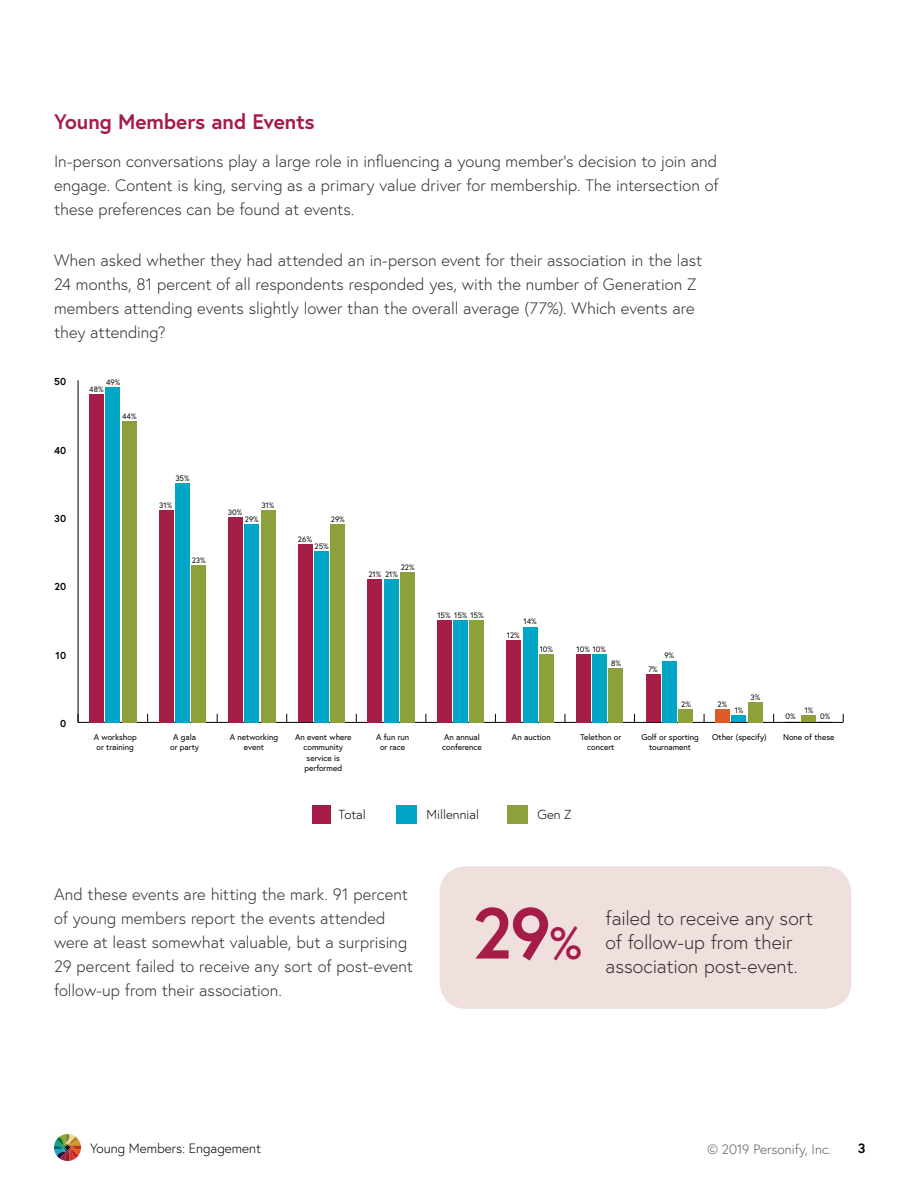
<style>
.page{position:relative;width:918px;height:1188px;background:#fff}
.page>*{position:absolute;margin:0;border:0;box-sizing:border-box;transform-origin:0 0}
.t1{font:700 72px "Europa";color:#a51d47}
.t2{font:700 21px "Europa";letter-spacing:-.005em;color:#a51d47}
.t3{font:300 19.5px/24px "Europa";letter-spacing:-.005em;color:#2f2e2e}
.t4{font:300 16.5px/24px "Europa";color:#2f2e2e}
.t5{font:300 13.5px "Europa";color:#000}
.t6{font:300 13.5px "Europa";color:#58595b}
.t7{font:700 13.5px "Europa";color:#000}
.t8{font:300 13.05px "Europa";color:#000}
.t9{font:700 10.05px "Europa";color:#000}
.t10{font:8.4px/10.1px "Europa";color:#000;text-align:center}
.t11{font:7.8px "Europa";color:#000}
.s1{font-size:45px}
</style>
<div class="page">
<svg style="left:54px;top:1134px;width:27px;height:27px"></svg>
<hr style="left:78px;top:722px;width:765px;height:1px;background:#000">
<hr style="left:78px;top:380px;width:1px;height:342px;background:#000">
<div style="left:122px;top:421px;width:14px;height:301px;background:#8da13b"></div>
<div style="left:191px;top:565px;width:15px;height:157px;background:#8da13b"></div>
<div style="left:261px;top:510px;width:14px;height:212px;background:#8da13b"></div>
<div style="left:330px;top:524px;width:15px;height:198px;background:#8da13b"></div>
<div style="left:400px;top:572px;width:15px;height:150px;background:#8da13b"></div>
<div style="left:470px;top:620px;width:14px;height:102px;background:#8da13b"></div>
<div style="left:539px;top:654px;width:15px;height:68px;background:#8da13b"></div>
<div style="left:609px;top:668px;width:14px;height:54px;background:#8da13b"></div>
<div style="left:678px;top:709px;width:15px;height:13px;background:#8da13b"></div>
<div style="left:748px;top:702px;width:14px;height:20px;background:#8da13b"></div>
<div style="left:106px;top:387px;width:14px;height:335px;background:#00a6c6"></div>
<div style="left:175px;top:483px;width:15px;height:239px;background:#00a6c6"></div>
<div style="left:245px;top:524px;width:14px;height:198px;background:#00a6c6"></div>
<div style="left:314px;top:551px;width:15px;height:171px;background:#00a6c6"></div>
<div style="left:384px;top:579px;width:14px;height:143px;background:#00a6c6"></div>
<div style="left:453px;top:620px;width:15px;height:102px;background:#00a6c6"></div>
<div style="left:523px;top:627px;width:14px;height:95px;background:#00a6c6"></div>
<div style="left:592px;top:654px;width:15px;height:68px;background:#00a6c6"></div>
<div style="left:662px;top:661px;width:15px;height:61px;background:#00a6c6"></div>
<div style="left:732px;top:716px;width:14px;height:6px;background:#00a6c6"></div>
<div style="left:801px;top:716px;width:15px;height:6px;background:#8da13b"></div>
<div style="left:89px;top:394px;width:15px;height:328px;background:#a51e47"></div>
<div style="left:159px;top:510px;width:14px;height:212px;background:#a51e47"></div>
<div style="left:228px;top:517px;width:15px;height:205px;background:#a51e47"></div>
<div style="left:298px;top:545px;width:15px;height:177px;background:#a51e47"></div>
<div style="left:368px;top:579px;width:14px;height:143px;background:#a51e47"></div>
<div style="left:437px;top:620px;width:15px;height:102px;background:#a51e47"></div>
<div style="left:507px;top:640px;width:14px;height:82px;background:#a51e47"></div>
<div style="left:576px;top:654px;width:15px;height:68px;background:#a51e47"></div>
<div style="left:646px;top:675px;width:14px;height:47px;background:#a51e47"></div>
<div style="left:715px;top:709px;width:15px;height:13px;background:#df5b26"></div>
<div style="left:312px;top:805px;width:19px;height:18px;background:#a51d47"></div>
<div style="left:398px;top:805px;width:19px;height:18px;background:#01a5c6"></div>
<div style="left:396px;top:805px;width:19px;height:18px;background:#01a5c6"></div>
<div style="left:509px;top:805px;width:19px;height:18px;background:#8ca13b"></div>
<div style="left:507px;top:805px;width:19px;height:18px;background:#8ca13b"></div>
<div style="left:440px;top:866px;width:411px;height:143px;background:#efe0de;border-radius:27px"></div>
<p class="t2" style="left:54px;top:107px;width:262px">Young Members and Events</p>
<p class="t4" style="left:54px;top:149px;width:666px;text-align:justify">In-person conversations play a large role in influencing a young member’s decision to join and engage. Content is king, serving as a primary value driver for membership. The intersection of these preferences can be found at events.</p>
<p class="t4" style="left:54px;top:248px;width:650px">When asked whether they had attended an in-person event for their association in the last 24 months, 81 percent of all respondents responded yes, with the number of Generation Z members attending events slightly lower than the overall average (77%). Which events are they attending?</p>
<p class="t9" style="left:54px;top:375px;width:13px">50</p>
<p class="t9" style="left:54px;top:443px;width:14px">40</p>
<p class="t9" style="left:54px;top:512px;width:13px">30</p>
<p class="t9" style="left:54px;top:580px;width:13px">20</p>
<p class="t9" style="left:56px;top:648px;width:12px">10</p>
<p class="t9" style="left:60px;top:717px;width:8px">0</p>
<p class="t11" style="left:106px;top:377px;width:16px">49%</p>
<p class="t11" style="left:89px;top:385px;width:16px">48%</p>
<p class="t11" style="left:122px;top:412px;width:16px">44%</p>
<p class="t11" style="left:175px;top:473px;width:16px">35%</p>
<p class="t11" style="left:159px;top:500px;width:14px">31%</p>
<p class="t11" style="left:192px;top:555px;width:15px">23%</p>
<p class="t11" style="left:262px;top:500px;width:14px">31%</p>
<p class="t11" style="left:228px;top:508px;width:16px">30%</p>
<p class="t11" style="left:245px;top:514px;width:15px">29%</p>
<p class="t11" style="left:331px;top:514px;width:15px">29%</p>
<p class="t11" style="left:298px;top:534px;width:15px">26%</p>
<p class="t11" style="left:315px;top:541px;width:16px">25%</p>
<p class="t11" style="left:401px;top:562px;width:15px">22%</p>
<p class="t11" style="left:368px;top:569px;width:31px">21% 21%</p>
<p class="t11" style="left:437px;top:610px;width:48px">15% 15% 15%</p>
<p class="t11" style="left:524px;top:617px;width:15px">14%</p>
<p class="t11" style="left:507px;top:631px;width:14px">12%</p>
<p class="t11" style="left:540px;top:644px;width:15px">10%</p>
<p class="t11" style="left:577px;top:644px;width:31px">10% 10%</p>
<p class="t11" style="left:611px;top:658px;width:11px">8%</p>
<p class="t11" style="left:664px;top:651px;width:11px">9%</p>
<p class="t11" style="left:648px;top:665px;width:11px">7%</p>
<p class="t11" style="left:750px;top:692px;width:11px">3%</p>
<p class="t11" style="left:681px;top:699px;width:11px">2%</p>
<p class="t11" style="left:718px;top:699px;width:11px">2%</p>
<p class="t11" style="left:735px;top:705px;width:10px">1%</p>
<p class="t11" style="left:805px;top:705px;width:10px">1%</p>
<p class="t11" style="left:786px;top:712px;width:12px">0%</p>
<p class="t11" style="left:820px;top:712px;width:12px">0%</p>
<p class="t10" style="left:94px;top:732px;width:44px">A workshop or training</p>
<p class="t10" style="left:170px;top:732px;width:30px">A gala or party</p>
<p class="t10" style="left:230px;top:732px;width:50px">A networking event</p>
<p class="t10" style="left:295px;top:732px;width:58px">An event where community service is performed</p>
<p class="t10" style="left:376px;top:732px;width:35px">A fun run or race</p>
<p class="t10" style="left:442px;top:732px;width:41px;text-align:left">An annual conference</p>
<p class="t10" style="left:512px;top:732px;width:40px">An auction</p>
<p class="t10" style="left:580px;top:732px;width:42px">Telethon or concert</p>
<p class="t10" style="left:641px;top:732px;width:59px">Golf or sporting tournament</p>
<p class="t10" style="left:712px;top:732px;width:56px">Other (specify)</p>
<p class="t10" style="left:783px;top:732px;width:53px">None of these</p>
<p class="t8" style="left:339px;top:807px;width:29px">Total</p>
<p class="t8" style="left:427px;top:807px;width:54px">Millennial</p>
<p class="t8" style="left:538px;top:807px;width:35px">Gen Z</p>
<p class="t4" style="left:54px;top:882px;width:361px">And these events are hitting the mark. 91 percent of young members report the events attended were at least somewhat valuable, but a surprising 29 percent failed to receive any sort of post-event follow-up from their association.</p>
<h1 class="t1" style="left:472px;top:884px;width:111px">29<span class="s1">%</span></h1>
<p class="t3" style="left:606px;top:905px;width:209px">failed to receive any sort of follow-up from their</p>
<p class="t3" style="left:606px;top:953px;width:194px">association post-event.</p>
<p class="t5" style="left:90px;top:1140px;width:173px">Young Members: Engagement</p>
<p class="t6" style="left:707px;top:1141px;width:126px">© 2019 Personify, Inc.</p>
<p class="t7" style="left:858px;top:1139px;width:9px">3</p>
</div>
